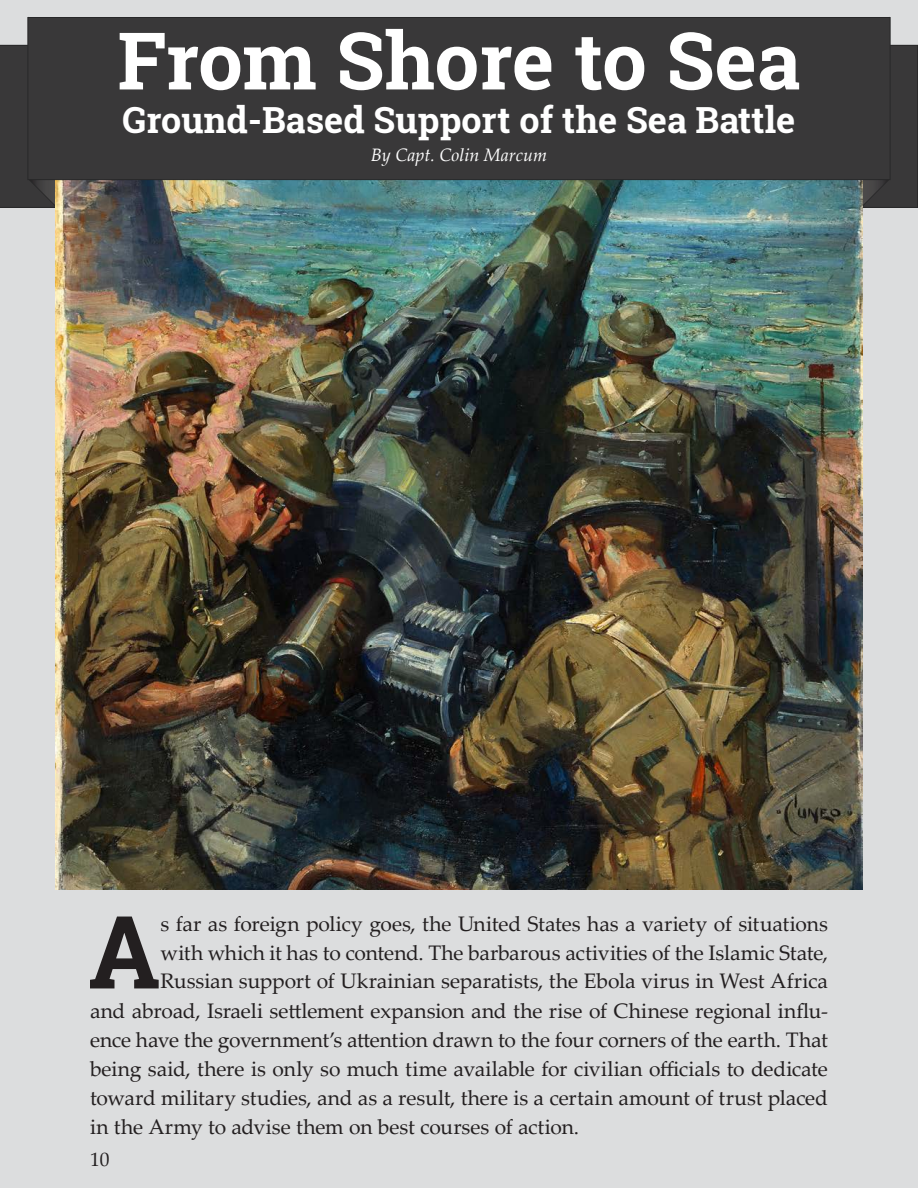
<style>
.page{position:relative;width:918px;height:1188px;background:#dcddde}
.page>*{position:absolute;margin:0;border:0;box-sizing:border-box;transform-origin:0 0}
.Marcum_Intro_Para{font:700 101.25px "Roboto Slab";color:#231f20}
.Marcum_Headline{font:700 79.5px "Roboto Slab";color:#fff}
.Marcum_Subheadline{font:700 36px "Roboto Slab";color:#fff}
.Marcum_Intro_Para-2{font:21px "Palatino Linotype";letter-spacing:-.005em;color:#231f20}
.Page_Numbers{font:19.5px "Palatino Linotype";color:#231f20}
.Marcum_Byline{font:italic 18px "Palatino Linotype";color:#fff}
</style>
<div class="page">
<div style="left:862px;top:45px;width:56px;height:162px;background:#393839"></div>
<div style="left:862px;top:45px;width:56px;height:163px;border:1px solid #282829"></div>
<svg style="left:862px;top:180px;width:28px;height:29px"></svg>
<svg style="left:0;top:17px;width:56px;height:192px;background:#4f4e4e"></svg>
<img style="left:56px;top:180px;width:806px;height:709px">
<div style="left:28px;top:17px;width:862px;height:163px;background:#393839;border:1px solid #282829"></div>
<p class="Marcum_Headline" style="left:117px;top:6px;width:685px">From Shore to Sea</p>
<p class="Marcum_Subheadline" style="left:123px;top:95px;width:674px">Ground-Based Support of the Sea Battle</p>
<p class="Marcum_Byline" style="left:371px;top:143px;width:178px">By Capt. Colin Marcum</p>
<p class="Marcum_Intro_Para" style="left:88px;top:882px;width:74px">A</p>
<p class="Marcum_Intro_Para-2" style="left:161px;top:909px;width:669px">s far as foreign policy goes, the United States has a variety of situations</p>
<p class="Marcum_Intro_Para-2" style="left:161px;top:938px;width:669px">with which it has to contend. The barbarous activities of the Islamic State,</p>
<p class="Marcum_Intro_Para-2" style="left:161px;top:966px;width:669px">Russian support of Ukrainian separatists, the Ebola virus in West Africa</p>
<p class="Marcum_Intro_Para-2" style="left:90px;top:996px;width:740px">and abroad, Israeli settlement expansion and the rise of Chinese regional influ-</p>
<p class="Marcum_Intro_Para-2" style="left:90px;top:1025px;width:740px">ence have the government’s attention drawn to the four corners of the earth. That</p>
<p class="Marcum_Intro_Para-2" style="left:90px;top:1054px;width:739px">being said, there is only so much time available for civilian officials to dedicate</p>
<p class="Marcum_Intro_Para-2" style="left:90px;top:1083px;width:740px">toward military studies, and as a result, there is a certain amount of trust placed</p>
<p class="Marcum_Intro_Para-2" style="left:90px;top:1112px;width:491px">in the Army to advise them on best courses of action.</p>
<p class="Page_Numbers" style="left:90px;top:1146px;width:21px">10</p>
</div>
